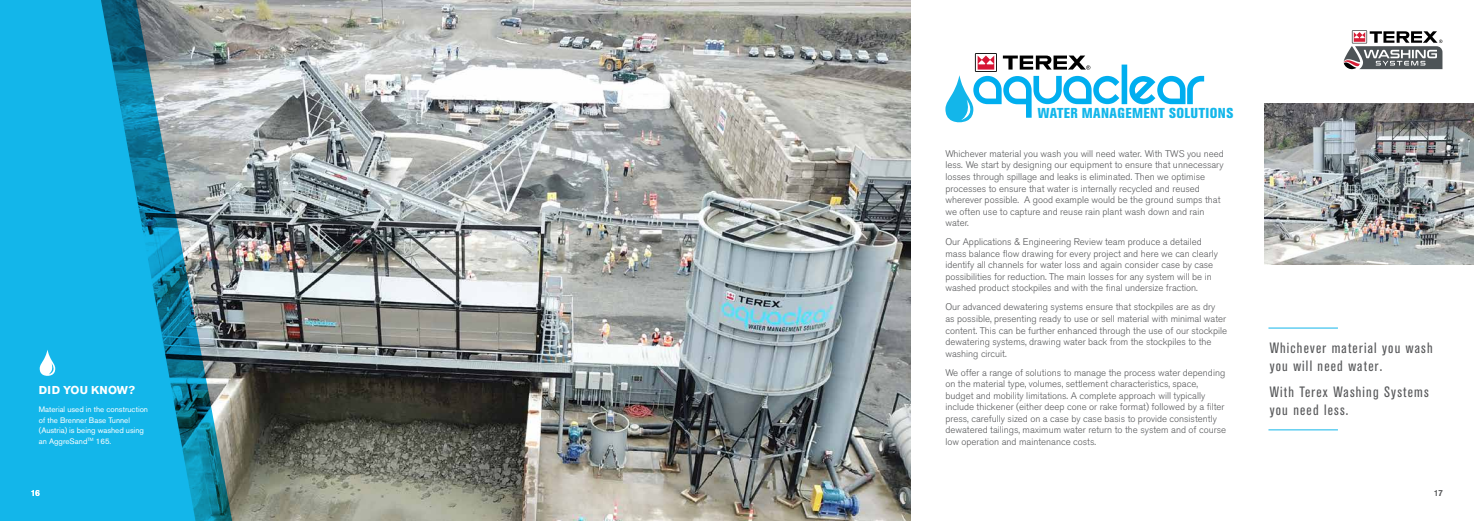
<style>
.page{position:relative;width:1474px;height:521px;background:#fff}
.page>*{position:absolute;margin:0;border:0;box-sizing:border-box;transform-origin:0 0}
.t1{font:condensed 14.88px/17.8px "Akzidenz Grotesk Pro";letter-spacing:.08em;color:#58595b}
.t2{font:800 condensed 14.26px "Akzidenz Grotesk Pro";letter-spacing:.03em;color:#13b6ea}
.t3{font:700 11.38px "Akzidenz Grotesk Pro";letter-spacing:.02em;color:#fff}
.t4{font:300 9.62px/11.5px "Akzidenz Grotesk Pro";color:#58595b}
.t5{font:500 8.75px "Akzidenz Grotesk Pro";color:#fff}
.t6{font:500 8.75px "Akzidenz Grotesk Pro";color:#58595b}
.t7{font:7.88px/10.5px "Akzidenz Grotesk Pro";color:#fff}
</style>
<div class="page">
<img style="left:233px;top:0;width:677px;height:521px">
<img style="left:195px;top:0;width:38px;height:521px">
<svg style="left:0;top:0;width:195px;height:521px;fill:#13b6ea"></svg>
<svg style="left:40px;top:350px;width:18px;height:26px"></svg>
<hr style="left:1268px;top:328px;width:69px;height:1px;background:#13b6ea">
<hr style="left:1268px;top:429px;width:69px;height:1px;background:#13b6ea">
<img style="left:1264px;top:104px;width:209px;height:161px">
<svg style="left:945px;top:53px;width:259px;height:70px"></svg>
<svg style="left:1343px;top:30px;width:99px;height:39px"></svg>
<p class="t3" style="left:39px;top:383px;width:98px">DID YOU KNOW?</p>
<p class="t7" style="left:39px;top:404px;width:111px">Material used in the construction of the Brenner Base Tunnel (Austria) is being washed using an AggreSand<sup>TM</sup> 165.</p>
<h2 class="t2" style="left:1037px;top:103px;width:197px">WATER MANAGEMENT SOLUTIONS</h2>
<p class="t4" style="left:945px;top:148px;width:280px">Whichever material you wash you will need water. With TWS you need less. We start by designing our equipment to ensure that unnecessary losses through spillage and leaks is eliminated. Then we optimise processes to ensure that water is internally recycled and reused wherever possible. A good example would be the ground sumps that we often use to capture and reuse rain plant wash down and rain water.</p>
<p class="t4" style="left:945px;top:236px;width:274px">Our Applications &amp; Engineering Review team produce a detailed mass balance flow drawing for every project and here we can clearly identify all channels for water loss and again consider case by case possibilities for reduction. The main losses for any system will be in washed product stockpiles and with the final undersize fraction.</p>
<p class="t4" style="left:945px;top:301px;width:283px">Our advanced dewatering systems ensure that stockpiles are as dry<br>as possible, presenting ready to use or sell material with minimal water content. This can be further enhanced through the use of our stockpile dewatering systems, drawing water back from the stockpiles to the washing circuit.</p>
<p class="t4" style="left:945px;top:366px;width:282px">We offer a range of solutions to manage the process water depending on the material type, volumes, settlement characteristics, space, budget and mobility limitations. A complete approach will typically include thickener (either deep cone or rake format) followed by a filter press, carefully sized on a case by case basis to provide consistently dewatered tailings, maximum water return to the system and of course low operation and maintenance costs.</p>
<h1 class="t1" style="left:1269px;top:339px;width:164px">Whichever material you wash you will need water.</h1>
<h1 class="t1" style="left:1269px;top:383px;width:160px">With Terex Washing Systems you need less.</h1>
<p class="t5" style="left:31px;top:488px;width:11px">16</p>
<p class="t6" style="left:1433px;top:488px;width:11px">17</p>
</div>
